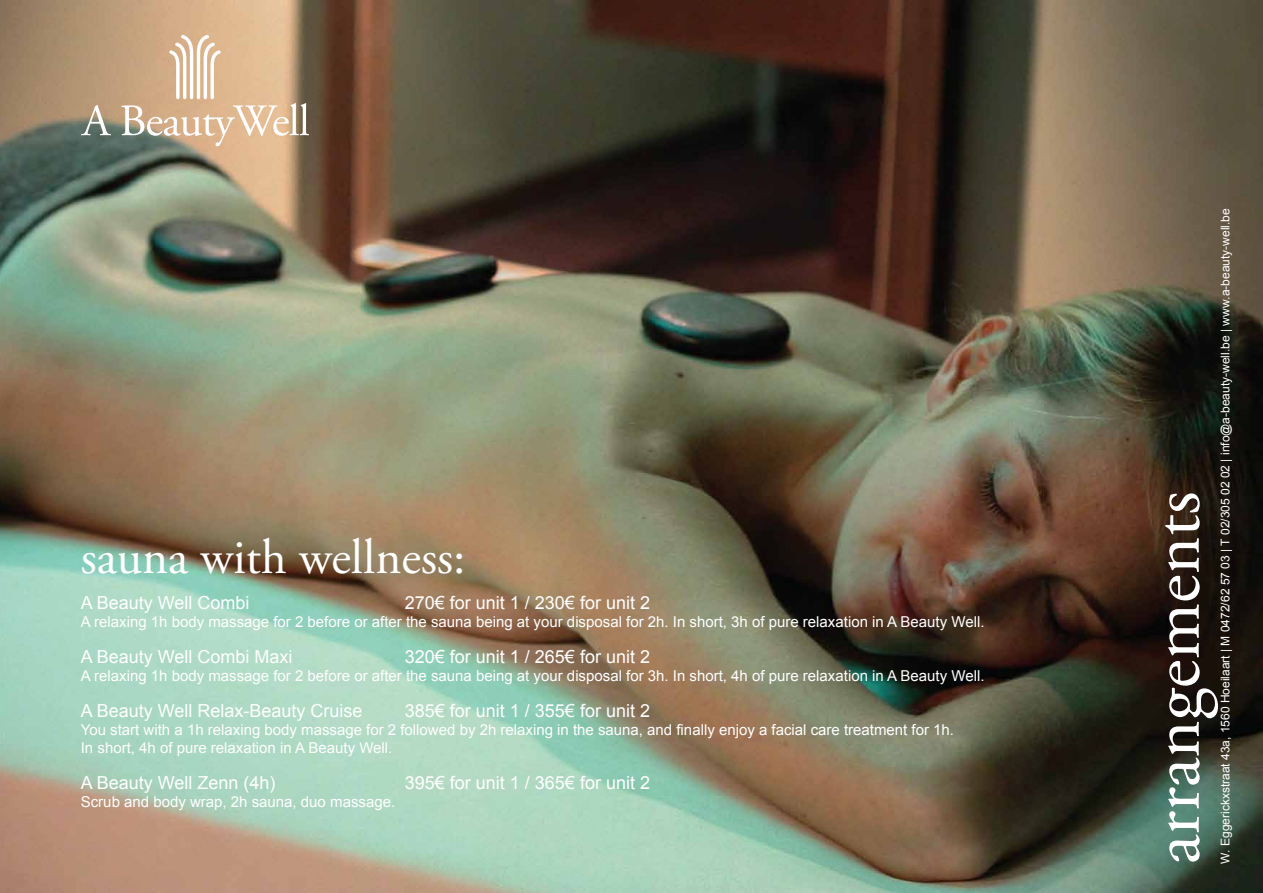
<style>
.page{position:relative;width:1263px;height:893px;background:#fff}
.page>*{position:absolute;margin:0;border:0;box-sizing:border-box;transform-origin:0 0}
.t1{font:72px "Adobe Garamond Pro";color:#fff}
.t2{font:49.5px "Adobe Garamond Pro";color:#fff}
.t3{font:18px "Arial";color:#fff}
.t4{font:15px/18px "Arial";color:#fff}
.t5{font:12px "Arial";color:#fff}
</style>
<div class="page">
<img style="left:0;top:0;width:1263px;height:893px">
<svg style="left:81px;top:105px;width:30px;height:30px"></svg>
<svg style="left:121px;top:35px;width:188px;height:111px;background:#d2b495"></svg>
<h2 class="t2" style="left:81px;top:528px;width:386px">sauna with wellness:</h2>
<p class="t3" style="left:81px;top:591px;width:170px">A Beauty Well Combi</p>
<p class="t3" style="left:405px;top:591px;width:247px">270€ for unit 1 / 230€ for unit 2</p>
<p class="t4" style="left:81px;top:613px;width:905px">A relaxing 1h body massage for 2 before or after the sauna being at your disposal for 2h. In short, 3h of pure relaxation in A Beauty Well.</p>
<p class="t3" style="left:81px;top:645px;width:213px">A Beauty Well Combi Maxi</p>
<p class="t3" style="left:405px;top:645px;width:247px">320€ for unit 1 / 265€ for unit 2</p>
<p class="t4" style="left:81px;top:667px;width:905px">A relaxing 1h body massage for 2 before or after the sauna being at your disposal for 3h. In short, 4h of pure relaxation in A Beauty Well.</p>
<p class="t3" style="left:81px;top:699px;width:283px">A Beauty Well Relax-Beauty Cruise</p>
<p class="t3" style="left:405px;top:699px;width:247px">385€ for unit 1 / 355€ for unit 2</p>
<p class="t4" style="left:81px;top:721px;width:875px">You start with a 1h relaxing body massage for 2 followed by 2h relaxing in the sauna, and finally enjoy a facial care treatment for 1h.<br>In short, 4h of pure relaxation in A Beauty Well.</p>
<p class="t3" style="left:81px;top:771px;width:196px">A Beauty Well Zenn (4h)</p>
<p class="t3" style="left:405px;top:771px;width:247px">395€ for unit 1 / 365€ for unit 2</p>
<p class="t4" style="left:81px;top:793px;width:316px">Scrub and body wrap, 2h sauna, duo massage.</p>
<p class="t5" style="left:1217px;top:864px;width:657px;rotate:-90deg">W. Eggerickxstraat 43a, 1560 Hoeilaart | M 0472/62 57 03 | T 02/305 02 02 | info@a-beauty-well.be | www.a-beauty-well.be</p>
<h1 class="t1" style="left:1132px;top:864px;width:374px;rotate:-90deg">arrangements</h1>
</div>
